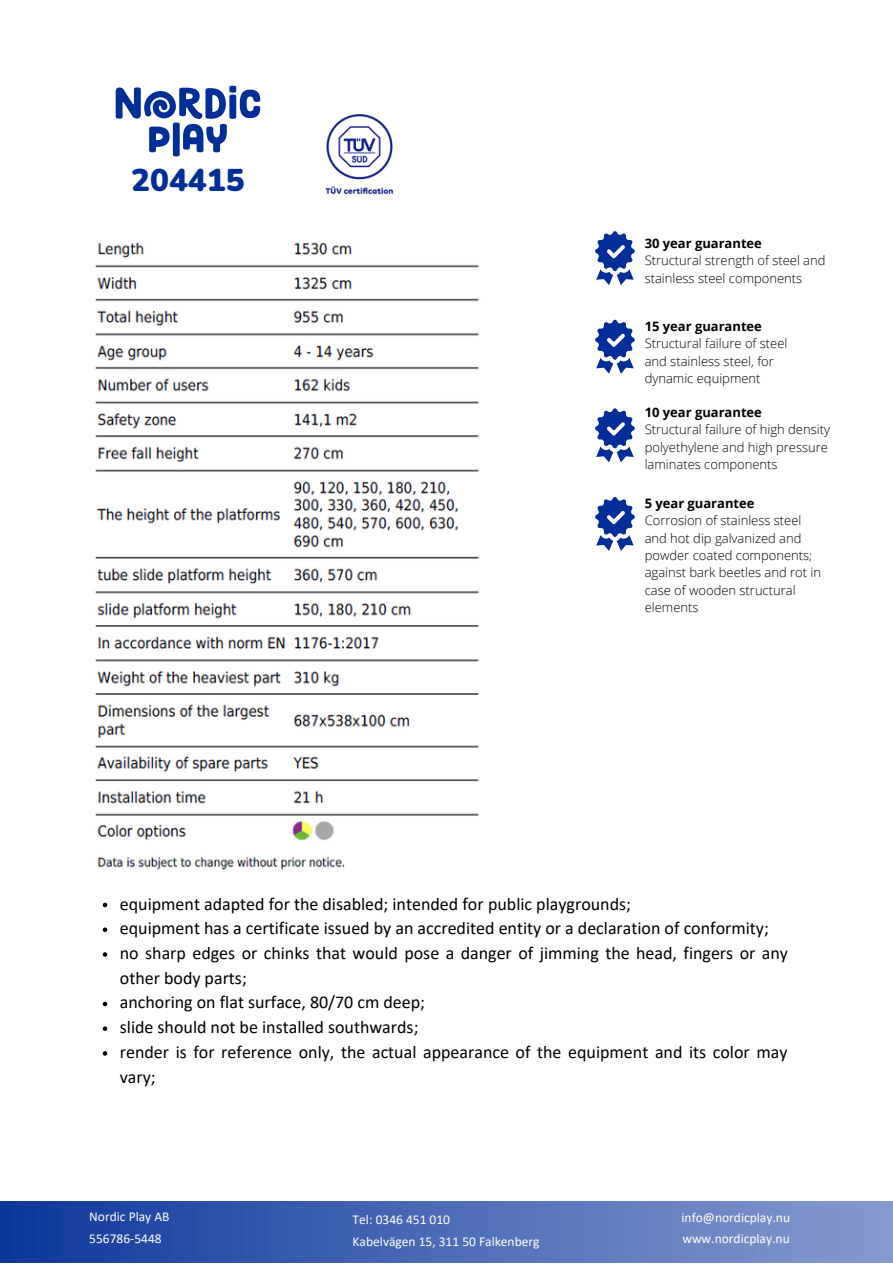
<style>
.page{position:relative;width:893px;height:1264px;background:#fff}
.page>*{position:absolute;margin:0;border:0;box-sizing:border-box;transform-origin:0 0}
.t1{font:900 31.5px "Nunito";color:#002d98}
.t2{font:18px/24.8px "Calibri";color:#000}
.t3{font:13.5px "Calibri";color:#fff}
.t4{font:300 13.05px/17.2px "Open Sans";color:#000}
.t5{font:700 13.05px "Open Sans";color:#000}
</style>
<div class="page">
<img style="left:325px;top:114px;width:69px;height:81px">
<div style="left:0;top:1201px;width:892px;height:61px;background:linear-gradient(to right,#0e389d,#889dce)"></div>
<svg style="left:595px;top:231px;width:40px;height:54px"></svg>
<svg style="left:595px;top:320px;width:40px;height:54px"></svg>
<svg style="left:595px;top:408px;width:40px;height:54px"></svg>
<svg style="left:595px;top:497px;width:40px;height:54px"></svg>
<svg style="left:116px;top:86px;width:144px;height:70px"></svg>
<img style="left:95px;top:242px;width:384px;height:628px">
<svg style="left:103px;top:902px;width:4px;height:5px"></svg>
<svg style="left:103px;top:927px;width:4px;height:5px"></svg>
<svg style="left:103px;top:952px;width:4px;height:4px"></svg>
<svg style="left:103px;top:1001px;width:4px;height:5px"></svg>
<svg style="left:103px;top:1026px;width:4px;height:4px"></svg>
<svg style="left:103px;top:1051px;width:4px;height:4px"></svg>
<p class="t1" style="left:131px;top:159px;width:115px">204415</p>
<p class="t5" style="left:644px;top:234px;width:119px">30 year guarantee</p>
<p class="t4" style="left:644px;top:252px;width:182px">Structural strength of steel and stainless steel components</p>
<p class="t5" style="left:644px;top:317px;width:119px">15 year guarantee</p>
<p class="t4" style="left:644px;top:334px;width:144px">Structural failure of steel and stainless steel, for dynamic equipment</p>
<p class="t5" style="left:644px;top:403px;width:119px">10 year guarantee</p>
<p class="t4" style="left:644px;top:420px;width:187px">Structural failure of high density polyethylene and high pressure laminates components</p>
<p class="t5" style="left:644px;top:494px;width:111px">5 year guarantee</p>
<p class="t4" style="left:644px;top:511px;width:178px">Corrosion of stainless steel and hot dip galvanized and powder coated components; against bark beetles and rot in case of wooden structural elements</p>
<p class="t2" style="left:120px;top:892px;width:512px">equipment adapted for the disabled; intended for public playgrounds;</p>
<p class="t2" style="left:120px;top:917px;width:650px">equipment has a certificate issued by an accredited entity or a declaration of conformity;</p>
<p class="t2" style="left:120px;top:942px;width:669px">no sharp edges or chinks that would pose a danger of jimming the head, fingers or any other body parts;</p>
<p class="t2" style="left:120px;top:991px;width:307px">anchoring on flat surface, 80/70 cm deep;</p>
<p class="t2" style="left:120px;top:1016px;width:300px">slide should not be installed southwards;</p>
<p class="t2" style="left:120px;top:1041px;width:669px">render is for reference only, the actual appearance of the equipment and its color may vary;</p>
<p class="t3" style="left:89px;top:1211px;width:82px">Nordic Play AB</p>
<p class="t3" style="left:89px;top:1232px;width:74px">556786-5448</p>
<p class="t3" style="left:352px;top:1214px;width:99px">Tel: 0346 451 010</p>
<p class="t3" style="left:681px;top:1211px;width:110px">info@nordicplay.nu</p>
<p class="t3" style="left:352px;top:1235px;width:188px">Kabelvägen 15, 311 50 Falkenberg</p>
<p class="t3" style="left:682px;top:1232px;width:109px">www.nordicplay.nu</p>
</div>
